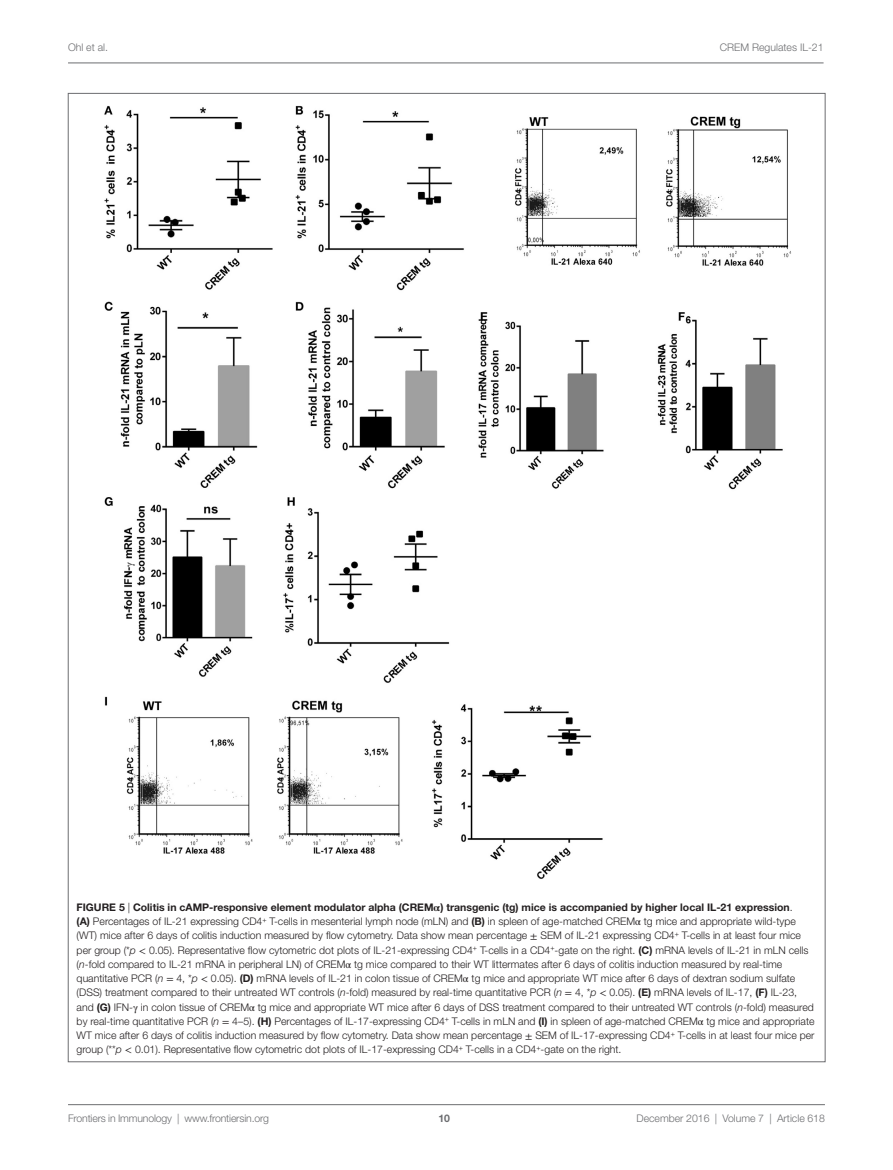
<style>
.page{position:relative;width:893px;height:1170px;background:#fff}
.page>*{position:absolute;margin:0;border:0;box-sizing:border-box;transform-origin:0 0}
.t1{font:300 10.5px/14.2px "Helvetica Neue LT Std";color:#231f20}
.t2{font:300 10.5px "Helvetica Neue LT Std";color:#6c6d70}
.t3{font:700 10.5px "Helvetica Neue LT Std";color:#231f20}
.t4{font:700 10.5px "Helvetica Neue LT Std";color:#6c6d70}
.s1{font-weight:300}
.s2{font-weight:700}
.s3{font-family:"STIX General";font-weight:700}
.s4{font-family:"STIX General";font-weight:400}
.s5{font-style:italic}
</style>
<div class="page">
<img style="left:104px;top:105px;width:687px;height:774px">
<hr style="left:68px;top:63px;width:756px;height:1px;background:#6c6d70">
<hr style="left:68px;top:1104px;width:757px;height:1px;background:#6c6d70">
<p class="t2" style="left:68px;top:41px;width:42px">Ohl et al.</p>
<p class="t2" style="left:720px;top:41px;width:105px">CREM Regulates IL-21</p>
<p class="t3" style="left:77px;top:900px;width:334px">Figure 5 <span class="s1">|</span> Colitis in cAMP-responsive element modulator alpha (CRE</p>
<p class="t1" style="left:77px;top:899px;width:739px;text-indent:347px"><span class="s2">M</span><span class="s3">α</span><span class="s2">) transgenic (tg) mice is accompanied by higher local IL-21 expression</span>.<br><span class="s2">(A)</span> Percentages of IL-21 expressing CD4<sup>+</sup> T-cells in mesenterial lymph node (mLN) and <span class="s2">(B)</span> in spleen of age-matched CREM<span class="s4">α</span> tg mice and appropriate wild-type (WT) mice after 6 days of colitis induction measured by flow cytometry. Data show mean percentage <span class="s4">±</span> SEM of IL-21 expressing CD4<sup>+</sup> T-cells in at least four mice per group (*<span class="s5">p</span> <span class="s4">&lt;</span> 0.05). Representative flow cytometric dot plots of IL-21-expressing CD4<sup>+</sup> T-cells in a CD4<sup>+</sup>-gate on the right. <span class="s2">(C)</span> mRNA levels of IL-21 in mLN cells (<span class="s5">n</span>-fold compared to IL-21 mRNA in peripheral LN) of CREM<span class="s4">α</span> tg mice compared to their WT littermates after 6 days of colitis induction measured by real-time quantitative PCR (<span class="s5">n</span> <span class="s4">=</span> 4, *<span class="s5">p</span> <span class="s4">&lt;</span> 0.05). <span class="s2">(D)</span> mRNA levels of IL-21 in colon tissue of CREM<span class="s4">α</span> tg mice and appropriate WT mice after 6 days of dextran sodium sulfate (DSS) treatment compared to their untreated WT controls (<span class="s5">n</span>-fold) measured by real-time quantitative PCR (<span class="s5">n</span> <span class="s4">=</span> 4, *<span class="s5">p</span> <span class="s4">&lt;</span> 0.05). <span class="s2">(E)</span> mRNA levels of IL-17, <span class="s2">(F)</span> IL-23, and <span class="s2">(G)</span> IFN-<span class="s4">γ</span> in colon tissue of CREM<span class="s4">α</span> tg mice and appropriate WT mice after 6 days of DSS treatment compared to their untreated WT controls (<span class="s5">n</span>-fold) measured by real-time quantitative PCR (<span class="s5">n</span> <span class="s4">=</span> 4–5). <span class="s2">(H)</span> Percentages of IL-17-expressing CD4<sup>+</sup> T-cells in mLN and <span class="s2">(I)</span> in spleen of age-matched CREM<span class="s4">α</span> tg mice and appropriate WT mice after 6 days of colitis induction measured by flow cytometry. Data show mean percentage <span class="s4">±</span> SEM of IL-17-expressing CD4<sup>+</sup> T-cells in at least four mice per group (**<span class="s5">p</span> <span class="s4">&lt;</span> 0.01). Representative flow cytometric dot plots of IL-17-expressing CD4<sup>+</sup> T-cells in a CD4<sup>+</sup>-gate on the right.</p>
<p class="t2" style="left:68px;top:1111px;width:203px">Frontiers in Immunology | www.frontiersin.org</p>
<p class="t2" style="left:636px;top:1111px;width:190px">December 2016 | Volume 7 | Article 618</p>
<p class="t4" style="left:439px;top:1111px;width:13px">10</p>
</div>
